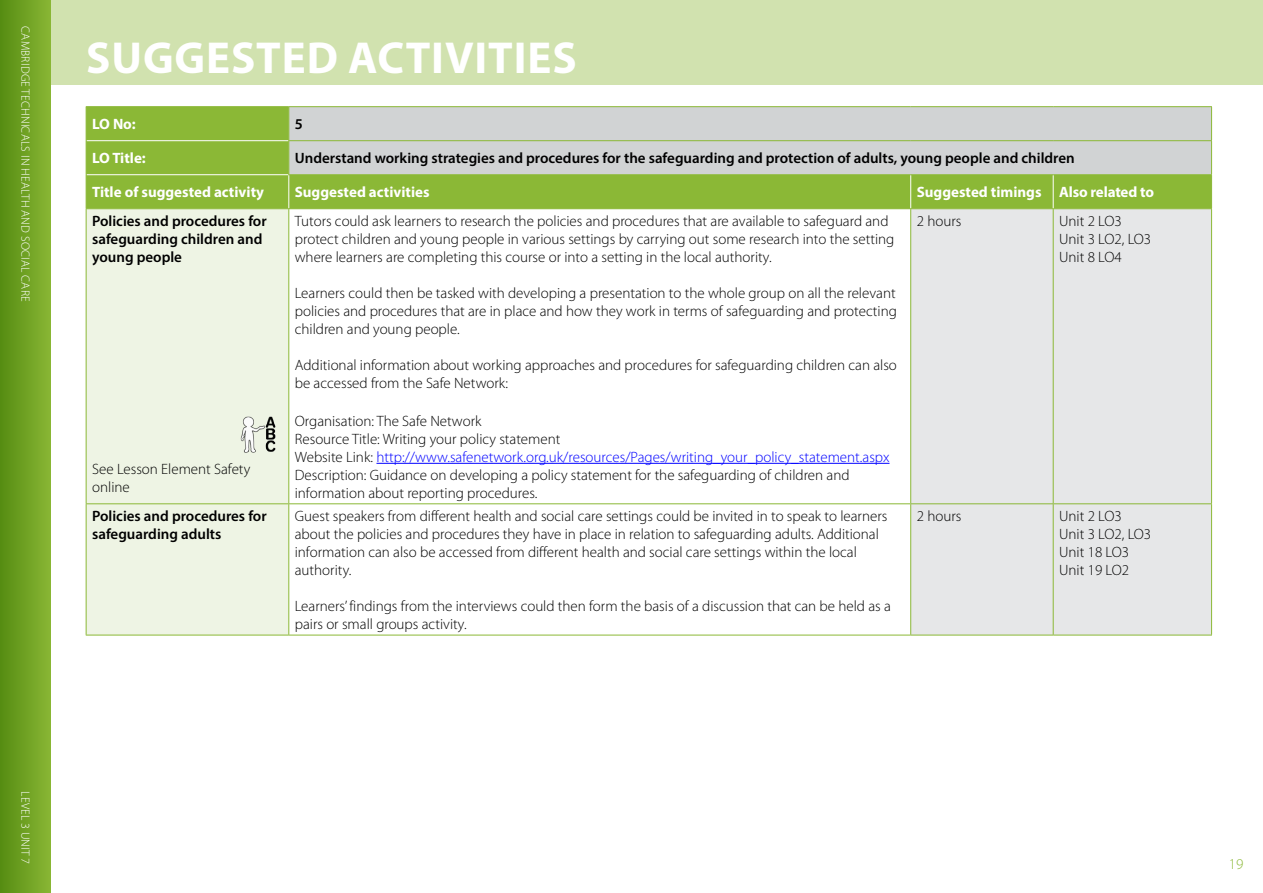
<style>
.page{position:relative;width:1263px;height:893px;background:#fff}
.page>*{position:absolute;margin:0;border:0;box-sizing:border-box;transform-origin:0 0}
.t1{font:700 45px "Myriad Pro";letter-spacing:.02em;color:#fff}
.Body_10pt{font:300 15px/18px "Myriad Pro";color:#000}
.Body_10pt-2{font:600 15px/18px "Myriad Pro";color:#000}
.Body_10pt-3{font:300 15px "Myriad Pro";color:#00f}
.Body_10pt-4{font:700 15px "Myriad Pro";color:#fff}
.t2{font:300 15px "Myriad Pro";color:#8bb836}
.t3{font:300 12px "Myriad Pro";letter-spacing:.02em;color:#fff}
.s1{color:#000}
</style>
<div class="page">
<div style="left:0;top:0;width:51px;height:893px;background:linear-gradient(to right,#558c12,#89b634)"></div>
<div style="left:51px;top:0;width:1212px;height:85px;background:#d1e2af"></div>
<div style="left:87px;top:107px;width:1124px;height:101px;background:#8bb836"></div>
<div style="left:289px;top:107px;width:922px;height:67px;background:#d1d3d4"></div>
<div style="left:87px;top:209px;width:201px;height:426px;background:#eef4e4"></div>
<div style="left:911px;top:209px;width:300px;height:426px;background:#e6e7e8"></div>
<hr style="left:1053px;top:209px;width:1px;height:294px;background:#8bb836">
<hr style="left:86px;top:503px;width:203px;height:1px;background:#8bb836">
<hr style="left:289px;top:503px;width:622px;height:1px;background:#8bb836">
<hr style="left:911px;top:503px;width:142px;height:1px;background:#8bb836">
<hr style="left:1053px;top:503px;width:159px;height:1px;background:#8bb836">
<hr style="left:1053px;top:504px;width:1px;height:131px;background:#8bb836">
<hr style="left:86px;top:209px;width:1px;height:294px;background:#8bb836">
<hr style="left:86px;top:504px;width:1px;height:131px;background:#8bb836">
<hr style="left:86px;top:635px;width:203px;height:1px;background:#8bb836">
<hr style="left:86px;top:140px;width:202px;height:1px;background:#fff">
<hr style="left:86px;top:174px;width:202px;height:1px;background:#fff">
<hr style="left:288px;top:209px;width:1px;height:294px;background:#8bb836">
<hr style="left:910px;top:209px;width:1px;height:294px;background:#8bb836">
<hr style="left:1211px;top:209px;width:1px;height:294px;background:#8bb836">
<hr style="left:288px;top:504px;width:1px;height:131px;background:#8bb836">
<hr style="left:910px;top:504px;width:1px;height:131px;background:#8bb836">
<hr style="left:1211px;top:504px;width:1px;height:131px;background:#8bb836">
<hr style="left:289px;top:635px;width:622px;height:1px;background:#8bb836">
<hr style="left:911px;top:635px;width:142px;height:1px;background:#8bb836">
<hr style="left:1053px;top:635px;width:159px;height:1px;background:#8bb836">
<hr style="left:288px;top:175px;width:1px;height:33px;background:#fff">
<hr style="left:910px;top:175px;width:1px;height:33px;background:#fff">
<hr style="left:1053px;top:175px;width:1px;height:33px;background:#fff">
<hr style="left:86px;top:107px;width:1px;height:34px;background:#8bb836">
<hr style="left:86px;top:106px;width:203px;height:1px;background:#8bb836">
<hr style="left:288px;top:107px;width:1px;height:33px;background:#8bb836">
<hr style="left:289px;top:106px;width:622px;height:1px;background:#8bb836">
<hr style="left:911px;top:106px;width:142px;height:1px;background:#8bb836">
<hr style="left:1053px;top:106px;width:159px;height:1px;background:#8bb836">
<hr style="left:1211px;top:107px;width:1px;height:33px;background:#8bb836">
<hr style="left:86px;top:141px;width:1px;height:34px;background:#8bb836">
<hr style="left:288px;top:141px;width:1px;height:33px;background:#8bb836">
<hr style="left:288px;top:140px;width:623px;height:1px;background:#8bb836">
<hr style="left:911px;top:140px;width:142px;height:1px;background:#8bb836">
<hr style="left:1053px;top:140px;width:159px;height:1px;background:#8bb836">
<hr style="left:1211px;top:141px;width:1px;height:33px;background:#8bb836">
<hr style="left:86px;top:175px;width:1px;height:33px;background:#8bb836">
<hr style="left:288px;top:174px;width:623px;height:1px;background:#8bb836">
<hr style="left:911px;top:174px;width:142px;height:1px;background:#8bb836">
<hr style="left:1053px;top:174px;width:159px;height:1px;background:#8bb836">
<hr style="left:1211px;top:175px;width:1px;height:33px;background:#8bb836">
<hr style="left:86px;top:208px;width:203px;height:1px;background:#8bb836">
<hr style="left:289px;top:208px;width:622px;height:1px;background:#8bb836">
<hr style="left:911px;top:208px;width:142px;height:1px;background:#8bb836">
<hr style="left:1053px;top:208px;width:159px;height:1px;background:#8bb836">
<img style="left:238px;top:409px;width:45px;height:47px">
<hr style="left:376px;top:463px;width:513px;height:1px;background:#00f">
<p class="t3" style="left:32px;top:26px;width:277px;rotate:90deg">CAMBRIDGE TECHNICALS IN HEALTH AND SOCIAL CARE</p>
<p class="t1" style="left:86px;top:28px;width:492px">SUGGESTED ACTIVITIES</p>
<p class="Body_10pt-4" style="left:92px;top:114px;width:45px">LO No:</p>
<p class="Body_10pt-2" style="left:295px;top:115px;width:10px">5</p>
<p class="Body_10pt-4" style="left:92px;top:148px;width:55px">LO Title:</p>
<p class="Body_10pt-2" style="left:295px;top:149px;width:781px">Understand working strategies and procedures for the safeguarding and protection of adults, young people and children</p>
<p class="Body_10pt-4" style="left:92px;top:183px;width:173px">Title of suggested activity</p>
<p class="Body_10pt-4" style="left:295px;top:183px;width:136px">Suggested activities</p>
<p class="Body_10pt-4" style="left:917px;top:183px;width:126px">Suggested timings</p>
<p class="Body_10pt-4" style="left:1059px;top:183px;width:96px">Also related to</p>
<p class="Body_10pt-2" style="left:92px;top:212px;width:176px">Policies and procedures for safeguarding children and young people</p>
<p class="Body_10pt" style="left:295px;top:212px;width:601px">Tutors could ask learners to research the policies and procedures that are available to safeguard and protect children and young people in various settings by carrying out some research into the setting where learners are completing this course or into a setting in the local authority.</p>
<p class="Body_10pt" style="left:295px;top:284px;width:604px;text-align:justify">Learners could then be tasked with developing a presentation to the whole group on all the relevant policies and procedures that are in place and how they work in terms of safeguarding and protecting children and young people.</p>
<p class="Body_10pt" style="left:295px;top:356px;width:604px">Additional information about working approaches and procedures for safeguarding children can also be accessed from the Safe Network:</p>
<p class="Body_10pt" style="left:295px;top:412px;width:188px">Organisation: The Safe Network</p>
<p class="Body_10pt" style="left:295px;top:430px;width:267px">Resource Title: Writing your policy statement</p>
<p class="Body_10pt-3" style="left:295px;top:449px;width:596px"><span class="s1">Website Link:</span> http://www.safenetwork.org.uk/resources/Pages/writing_your_policy_statement.aspx</p>
<p class="Body_10pt" style="left:295px;top:466px;width:556px">Description: Guidance on developing a policy statement for the safeguarding of children and information about reporting procedures.</p>
<p class="Body_10pt" style="left:917px;top:212px;width:46px">2 hours</p>
<p class="Body_10pt" style="left:1059px;top:212px;width:64px">Unit 2 LO3</p>
<p class="Body_10pt" style="left:1059px;top:230px;width:94px">Unit 3 LO2, LO3</p>
<p class="Body_10pt" style="left:1059px;top:248px;width:64px">Unit 8 LO4</p>
<p class="Body_10pt" style="left:92px;top:460px;width:160px">See Lesson Element Safety online</p>
<p class="Body_10pt-2" style="left:92px;top:507px;width:176px">Policies and procedures for safeguarding adults</p>
<p class="Body_10pt" style="left:295px;top:507px;width:594px">Guest speakers from different health and social care settings could be invited in to speak to learners about the policies and procedures they have in place in relation to safeguarding adults. Additional information can also be accessed from different health and social care settings within the local authority.</p>
<p class="Body_10pt" style="left:295px;top:597px;width:598px">Learners’ findings from the interviews could then form the basis of a discussion that can be held as a pairs or small groups activity.</p>
<p class="Body_10pt" style="left:917px;top:507px;width:46px">2 hours</p>
<p class="Body_10pt" style="left:1059px;top:507px;width:64px">Unit 2 LO3</p>
<p class="Body_10pt" style="left:1059px;top:525px;width:94px">Unit 3 LO2, LO3</p>
<p class="Body_10pt" style="left:1059px;top:543px;width:71px">Unit 18 LO3</p>
<p class="Body_10pt" style="left:1059px;top:561px;width:71px">Unit 19 LO2</p>
<p class="t3" style="left:32px;top:791px;width:75px;rotate:90deg">LEVEL 3 UNIT 7</p>
<p class="t2" style="left:1229px;top:855px;width:16px">19</p>
</div>
